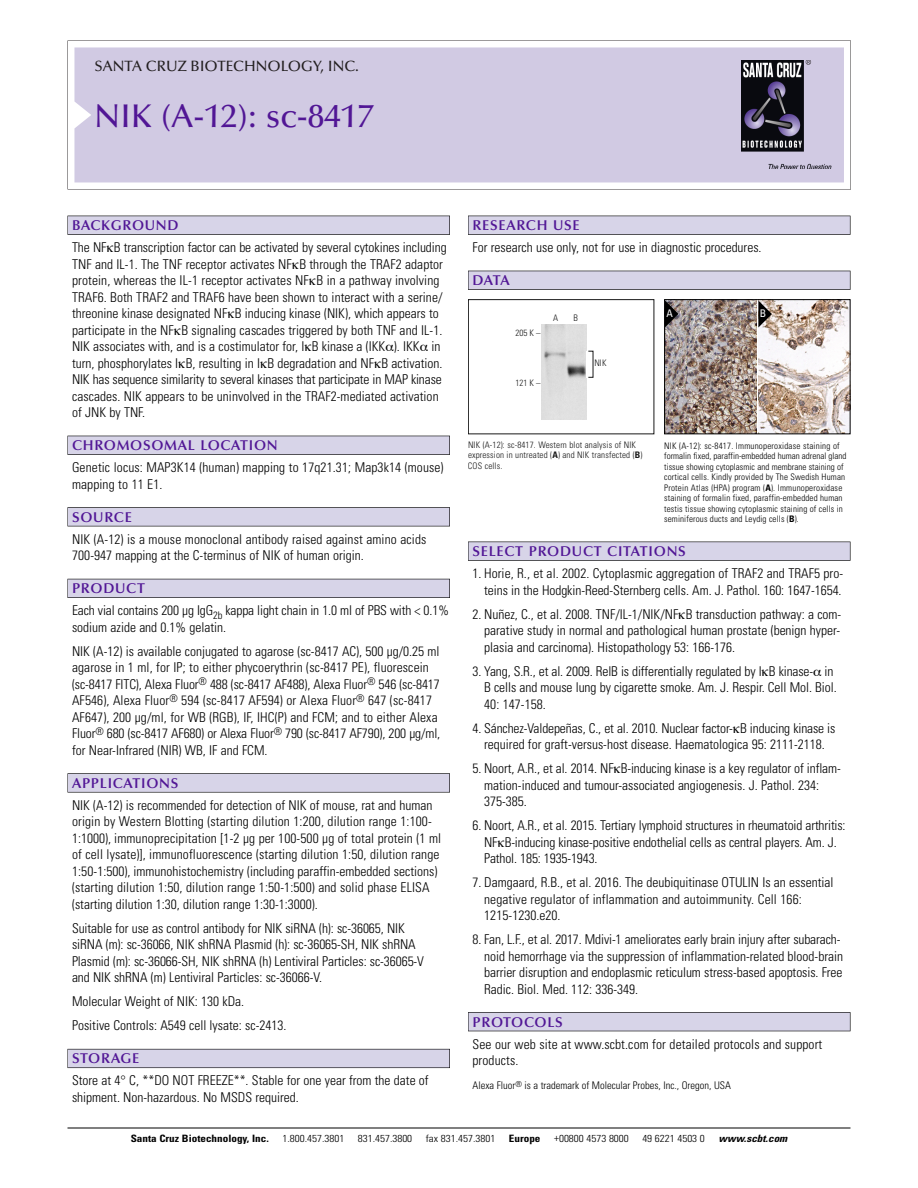
<style>
.page{position:relative;width:918px;height:1188px;background:#fff}
.page>*{position:absolute;margin:0;border:0;box-sizing:border-box;transform-origin:0 0}
.t1{font:500 33px "Optima";color:#511695}
.t2{font:500 15px "Optima";color:#231f20}
.t3{font:600 14.25px "Optima";letter-spacing:.05em;color:#511695}
.t4{font:300 condensed 13.5px/16.5px "Univers";color:#000}
.t5{font:300 condensed 10.5px "Univers";color:#000}
.t6{font:condensed 10.5px "Univers";color:#fff}
.t7{font:300 condensed 10.2px "Univers";color:#000;scale:1.1 1}
.t8{font:700 condensed 10.2px "Univers";color:#000;scale:1.1 1}
.t9{font:italic 700 condensed 10.2px "Univers";color:#000;scale:1.1 1}
.t10{font:300 condensed 9px/10.5px "Univers";letter-spacing:.015em;color:#000}
.t11{font:300 condensed 9px/10.5px "Univers";letter-spacing:.015em;color:#191919}
.s1{font-weight:700}
</style>
<div class="page">
<svg style="left:74px;top:41px;width:777px;height:148px"></svg>
<div style="left:74px;top:47px;width:770px;height:135px;background:#d1cae3"></div>
<img style="left:741px;top:60px;width:90px;height:108px">
<div style="left:68px;top:216px;width:382px;height:19px;background:#535256"></div>
<div style="left:68px;top:216px;width:381px;height:18px;background:#d7d4e8"></div>
<div style="left:68px;top:436px;width:382px;height:19px;background:#525156"></div>
<div style="left:68px;top:436px;width:381px;height:18px;background:#d7d4e8"></div>
<div style="left:68px;top:507px;width:382px;height:19px;background:#545357"></div>
<div style="left:68px;top:508px;width:381px;height:18px;background:#d7d4e8"></div>
<div style="left:68px;top:579px;width:382px;height:19px;background:#535259"></div>
<div style="left:68px;top:579px;width:381px;height:18px;background:#d7d4e8"></div>
<svg style="left:68px;top:773px;width:382px;height:20px"></svg>
<div style="left:68px;top:774px;width:381px;height:18px;background:#d7d4e8"></div>
<div style="left:68px;top:1049px;width:382px;height:19px;background:#64626c"></div>
<div style="left:68px;top:1049px;width:381px;height:18px;background:#d7d4e8"></div>
<div style="left:468px;top:216px;width:382px;height:19px;background:#535256"></div>
<div style="left:468px;top:216px;width:382px;height:18px;background:#d7d4e8"></div>
<div style="left:468px;top:271px;width:382px;height:19px;background:#525156"></div>
<div style="left:468px;top:271px;width:382px;height:18px;background:#d7d4e8"></div>
<div style="left:468px;top:542px;width:382px;height:19px;background:#545457"></div>
<div style="left:468px;top:542px;width:382px;height:18px;background:#d7d4e8"></div>
<div style="left:468px;top:1012px;width:382px;height:19px;background:#515056"></div>
<div style="left:468px;top:1013px;width:382px;height:18px;background:#d7d4e8"></div>
<hr style="left:68px;top:1128px;width:782px;height:1px;background:#000">
<img style="left:758px;top:301px;width:90px;height:131px">
<img style="left:666px;top:301px;width:90px;height:131px">
<div style="left:664px;top:299px;width:186px;height:135px;border:1px solid #000"></div>
<svg style="left:758px;top:301px;width:14px;height:27px"></svg>
<svg style="left:665px;top:300px;width:13px;height:27px"></svg>
<div style="left:468px;top:299px;width:186px;height:135px;border:1px solid #191919"></div>
<img style="left:542px;top:324px;width:45px;height:96px">
<p class="t2" style="left:94px;top:60px;width:266px">SANTA CRUZ BIOTECHNOLOGY, INC.</p>
<p class="t1" style="left:94px;top:102px;width:281px">NIK (A-12): sc-8417</p>
<p class="t3" style="left:72px;top:219px;width:108px">BACKGROUND</p>
<p class="t4" style="left:72px;top:240px;width:376px">The NF B transcription factor can be activated by several cytokines including TNF and IL-1. The TNF receptor activates NF B through the TRAF2 adaptor protein, whereas the IL-1 receptor activates NF B in a pathway involving TRAF6. Both TRAF2 and TRAF6 have been shown to interact with a serine/ threonine kinase designated NF B inducing kinase (NIK), which appears to participate in the NF B signaling cascades triggered by both TNF and IL-1.<br>NIK associates with, and is a costimulator for, I B kinase a (IKK ). IKK in turn, phosphorylates I B, resulting in I B degradation and NF B activation.<br>NIK has sequence similarity to several kinases that participate in MAP kinase cascades. NIK appears to be uninvolved in the TRAF2-mediated activation of JNK by TNF.</p>
<p class="t3" style="left:72px;top:439px;width:207px">CHROMOSOMAL LOCATION</p>
<p class="t4" style="left:72px;top:460px;width:373px">Genetic locus: MAP3K14 (human) mapping to 17q21.31; Map3k14 (mouse) mapping to 11 E1.</p>
<p class="t3" style="left:72px;top:511px;width:61px">SOURCE</p>
<p class="t4" style="left:72px;top:532px;width:356px">NIK (A-12) is a mouse monoclonal antibody raised against amino acids<br>700-947 mapping at the C-terminus of NIK of human origin.</p>
<p class="t3" style="left:72px;top:582px;width:74px">PRODUCT</p>
<p class="t4" style="left:72px;top:604px;width:379px">Each vial contains 200 µg IgG<sub>2b</sub> kappa light chain in 1.0 ml of PBS with &lt; 0.1% sodium azide and 0.1% gelatin.</p>
<p class="t4" style="left:72px;top:644px;width:370px">NIK (A-12) is available conjugated to agarose (sc-8417 AC), 500 µg/0.25 ml agarose in 1 ml, for IP; to either phycoerythrin (sc-8417 PE), fluorescein (sc-8417 FITC), Alexa Fluor<sup>®</sup> 488 (sc-8417 AF488), Alexa Fluor<sup>®</sup> 546 (sc-8417<br>AF546), Alexa Fluor<sup>®</sup> 594 (sc-8417 AF594) or Alexa Fluor<sup>®</sup> 647 (sc-8417<br>AF647), 200 µg/ml, for WB (RGB), IF, IHC(P) and FCM; and to either Alexa Fluor<sup>®</sup> 680 (sc-8417 AF680) or Alexa Fluor<sup>®</sup> 790 (sc-8417 AF790), 200 µg/ml, for Near-Infrared (NIR) WB, IF and FCM.</p>
<p class="t3" style="left:72px;top:777px;width:108px">APPLICATIONS</p>
<p class="t4" style="left:72px;top:798px;width:371px">NIK (A-12) is recommended for detection of NIK of mouse, rat and human origin by Western Blotting (starting dilution 1:200, dilution range 1:100- 1:1000), immunoprecipitation [1-2 µg per 100-500 µg of total protein (1 ml of cell lysate)], immunofluorescence (starting dilution 1:50, dilution range 1:50-1:500), immunohistochemistry (including paraffin-embedded sections) (starting dilution 1:50, dilution range 1:50-1:500) and solid phase ELISA (starting dilution 1:30, dilution range 1:30-1:3000).</p>
<p class="t4" style="left:72px;top:921px;width:354px">Suitable for use as control antibody for NIK siRNA (h): sc-36065, NIK siRNA (m): sc-36066, NIK shRNA Plasmid (h): sc-36065-SH, NIK shRNA Plasmid (m): sc-36066-SH, NIK shRNA (h) Lentiviral Particles: sc-36065-V and NIK shRNA (m) Lentiviral Particles: sc-36066-V.</p>
<p class="t4" style="left:72px;top:995px;width:174px">Molecular Weight of NIK: 130 kDa.</p>
<p class="t4" style="left:72px;top:1019px;width:216px">Positive Controls: A549 cell lysate: sc-2413.</p>
<p class="t3" style="left:72px;top:1053px;width:69px">STORAGE</p>
<p class="t4" style="left:72px;top:1074px;width:358px">Store at 4° C, **DO NOT FREEZE**. Stable for one year from the date of shipment. Non-hazardous. No MSDS required.</p>
<p class="t3" style="left:473px;top:219px;width:109px">RESEARCH USE</p>
<p class="t4" style="left:473px;top:240px;width:291px">For research use only, not for use in diagnostic procedures.</p>
<p class="t3" style="left:473px;top:274px;width:39px">DATA</p>
<p class="t11" style="left:516px;top:328px;width:26px">205 K –</p>
<p class="t11" style="left:553px;top:314px;width:7px">A</p>
<p class="t11" style="left:574px;top:314px;width:6px">B</p>
<p class="t11" style="left:516px;top:379px;width:26px">121K –</p>
<p class="t11" style="left:594px;top:359px;width:14px">NIK</p>
<p class="t11" style="left:468px;top:440px;width:176px">NIK (A-12): sc-8417. Western blot analysis of NIK expression in untreated (<span class="s1">A</span>) and NIK transfected (<span class="s1">B</span>)<br>COS cells.</p>
<p class="t6" style="left:667px;top:309px;width:8px">A</p>
<p class="t6" style="left:760px;top:309px;width:8px">B</p>
<p class="t10" style="left:664px;top:441px;width:184px">NIK (A-12): sc-8417. Immunoperoxidase staining of formalin fixed, paraffin-embedded human adrenal gland tissue showing cytoplasmic and membrane staining of cortical cells. Kindly provided by The Swedish Human Protein Atlas (HPA) program (<span class="s1">A</span>). Immunoperoxidase staining of formalin fixed, paraffin-embedded human testis tissue showing cytoplasmic staining of cells in seminiferous ducts and Leydig cells (<span class="s1">B</span>).</p>
<p class="t3" style="left:473px;top:545px;width:215px">SELECT PRODUCT CITATIONS</p>
<p class="t4" style="left:473px;top:566px;width:372px;text-align:right">1. Horie, R., et al. 2002. Cytoplasmic aggregation of TRAF2 and TRAF5 pro&shy;teins in the Hodgkin-Reed-Sternberg cells. Am. J. Pathol. 160: 1647-1654.</p>
<p class="t4" style="left:484px;top:607px;width:359px;text-align:justify;text-indent:-12px">2. Nuñez, C., et al. 2008. TNF/IL-1/NIK/NF B transduction pathway: a com&shy;parative study in normal and pathological human prostate (benign hyper&shy;plasia and carcinoma). Histopathology 53: 166-176.</p>
<p class="t4" style="left:484px;top:664px;width:354px;text-indent:-12px">3. Yang, S.R., et al. 2009. RelB is differentially regulated by I B kinase- in<br>B cells and mouse lung by cigarette smoke. Am. J. Respir. Cell Mol. Biol.<br>40: 147-158.</p>
<p class="t4" style="left:473px;top:721px;width:364px;text-align:center">4. Sánchez-Valdepeñas, C., et al. 2010. Nuclear factor- B inducing kinase is required for graft-versus-host disease. Haematologica 95: 2111-2118.</p>
<p class="t4" style="left:484px;top:761px;width:358px;text-indent:-12px">5. Noort, A.R., et al. 2014. NF B-inducing kinase is a key regulator of inflam&shy;mation-induced and tumour-associated angiogenesis. J. Pathol. 234:<br>375-385.</p>
<p class="t4" style="left:484px;top:818px;width:363px;text-indent:-12px">6. Noort, A.R., et al. 2015. Tertiary lymphoid structures in rheumatoid arthritis:<br>NF B-inducing kinase-positive endothelial cells as central players. Am. J.<br>Pathol. 185: 1935-1943.</p>
<p class="t4" style="left:484px;top:875px;width:351px;text-indent:-12px">7. Damgaard, R.B., et al. 2016. The deubiquitinase OTULIN Is an essential negative regulator of inflammation and autoimmunity. Cell 166:<br>1215-1230.e20.</p>
<p class="t4" style="left:484px;top:932px;width:360px;text-indent:-12px">8. Fan, L.F., et al. 2017. Mdivi-1 ameliorates early brain injury after subarach&shy;noid hemorrhage via the suppression of inflammation-related blood-brain barrier disruption and endoplasmic reticulum stress-based apoptosis. Free Radic. Biol. Med. 112: 336-349.</p>
<p class="t3" style="left:473px;top:1016px;width:92px">PROTOCOLS</p>
<p class="t4" style="left:473px;top:1037px;width:351px">See our web site at www.scbt.com for detailed protocols and support products.</p>
<p class="t5" style="left:473px;top:1081px;width:260px">Alexa Fluor<sup>®</sup> is a trademark of Molecular Probes, Inc., Oregon, USA</p>
<p class="t8" style="left:131px;top:1135px;width:127px">Santa Cruz Biotechnology, Inc.</p>
<p class="t7" style="left:282px;top:1135px;width:58px">1.800.457.3801</p>
<p class="t7" style="left:358px;top:1135px;width:51px">831.457.3800</p>
<p class="t7" style="left:426px;top:1135px;width:65px">fax 831.457.3801</p>
<p class="t8" style="left:509px;top:1135px;width:30px">Europe</p>
<p class="t7" style="left:554px;top:1135px;width:69px">+00800 4573 8000</p>
<p class="t7" style="left:642px;top:1135px;width:58px">49 6221 4503 0</p>
<p class="t9" style="left:719px;top:1135px;width:66px">www.scbt.com</p>
</div>
